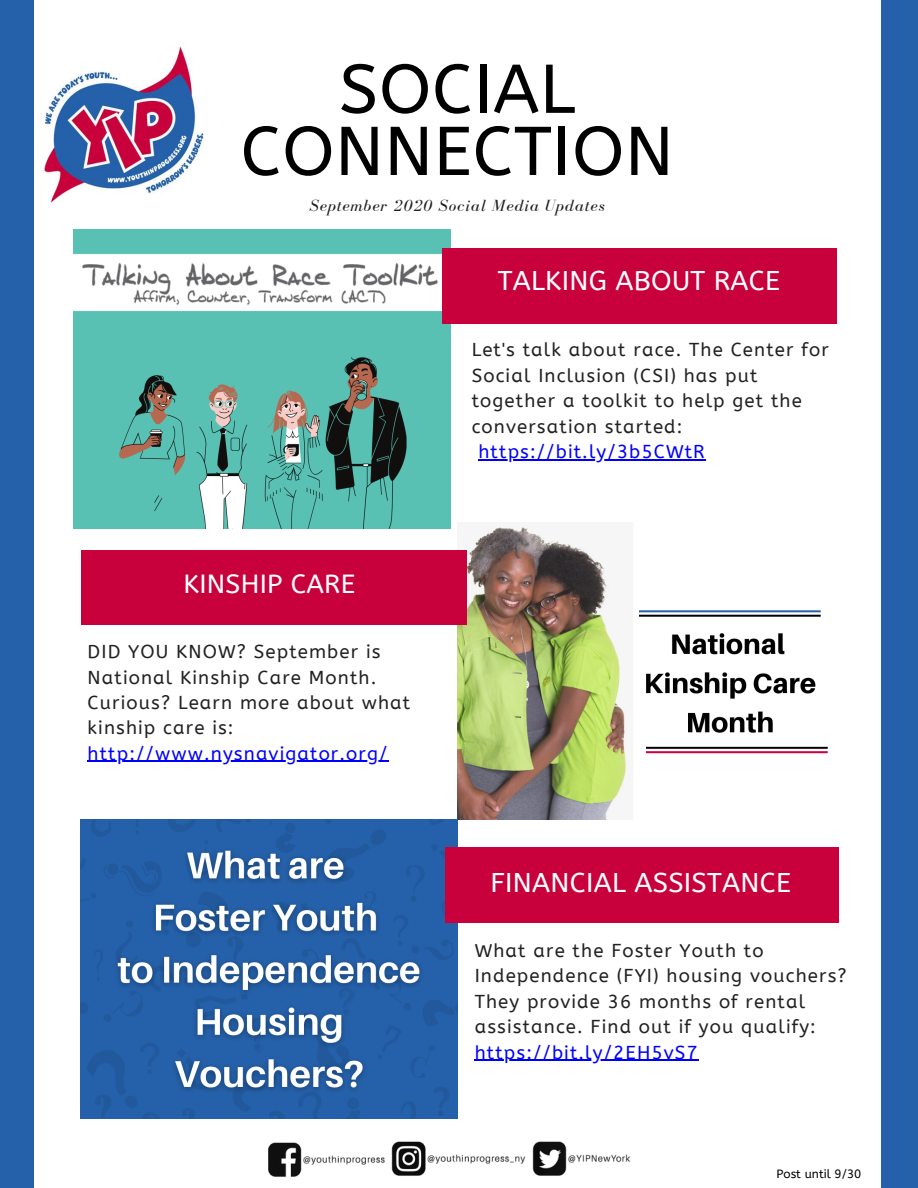
<style>
.page{position:relative;width:918px;height:1188px;background:#2561aa}
.page>*{position:absolute;margin:0;border:0;box-sizing:border-box;transform-origin:0 0}
.t1{font:68.85px/62.1px "A Bee Zee";letter-spacing:.01em;color:#000;text-align:center}
.t2{font:27px "A Bee Zee";letter-spacing:.01em;color:#fff}
.t3{font:26.25px "A Bee Zee";letter-spacing:.01em;color:#fff}
.t4{font:18.6px/25.3px "A Bee Zee";letter-spacing:.06em;color:#222}
.t5{font:18.6px "A Bee Zee";letter-spacing:.06em;color:#00f}
.t6{font:italic 16.65px "Bodoni FLF";letter-spacing:.06em;color:#222}
.t7{font:12px "A Bee Zee";color:#000}
</style>
<div class="page">
<div style="left:35px;top:12px;width:846px;height:1165px;background:#fff"></div>
<div style="left:35px;top:1156px;width:846px;height:32px;background:#fff"></div>
<div style="left:35px;top:0;width:846px;height:34px;background:#fff"></div>
<img style="left:41px;top:46px;width:163px;height:158px">
<img style="left:74px;top:230px;width:376px;height:299px">
<img style="left:458px;top:527px;width:370px;height:292px">
<img style="left:80px;top:819px;width:377px;height:299px">
<div style="left:442px;top:248px;width:395px;height:76px;background:#c8013c"></div>
<div style="left:82px;top:550px;width:385px;height:74px;background:#c8013c"></div>
<div style="left:445px;top:848px;width:394px;height:75px;background:#c8013c"></div>
<img style="left:532px;top:1141px;width:99px;height:35px">
<img style="left:269px;top:1142px;width:116px;height:35px">
<img style="left:391px;top:1141px;width:134px;height:35px">
<hr style="left:478px;top:459px;width:228px;height:1px;background:#00f">
<hr style="left:88px;top:761px;width:301px;height:1px;background:#00f">
<hr style="left:475px;top:1060px;width:224px;height:1px;background:#00f">
<h1 class="t1" style="left:241px;top:59px;width:435px">SOCIAL<br>CONNECTION</h1>
<p class="t6" style="left:310px;top:197px;width:297px">September 2020 Social Media Updates</p>
<h2 class="t2" style="left:498px;top:266px;width:284px">TALKING ABOUT RACE</h2>
<h3 class="t3" style="left:183px;top:569px;width:173px">KINSHIP CARE</h3>
<p class="t4" style="left:88px;top:639px;width:324px">DID YOU KNOW? September is<br>National Kinship Care Month.<br>Curious? Learn more about what kinship care is:</p>
<p class="t5" style="left:88px;top:743px;width:301px">http://www.nysnavigator.org/</p>
<p class="t4" style="left:472px;top:338px;width:359px">Let's talk about race. The Center for<br>Social Inclusion (CSI) has put together a toolkit to help get the conversation started:</p>
<p class="t5" style="left:478px;top:441px;width:228px">https://bit.ly/3b5CWtR</p>
<h2 class="t2" style="left:491px;top:867px;width:302px">FINANCIAL ASSISTANCE</h2>
<p class="t4" style="left:475px;top:938px;width:373px">What are the Foster Youth to Independence (FYI) housing vouchers?<br>They provide 36 months of rental assistance. Find out if you qualify:</p>
<p class="t5" style="left:475px;top:1042px;width:225px">https://bit.ly/2EH5vS7</p>
<p class="t7" style="left:777px;top:1167px;width:86px">Post until 9/30</p>
</div>
